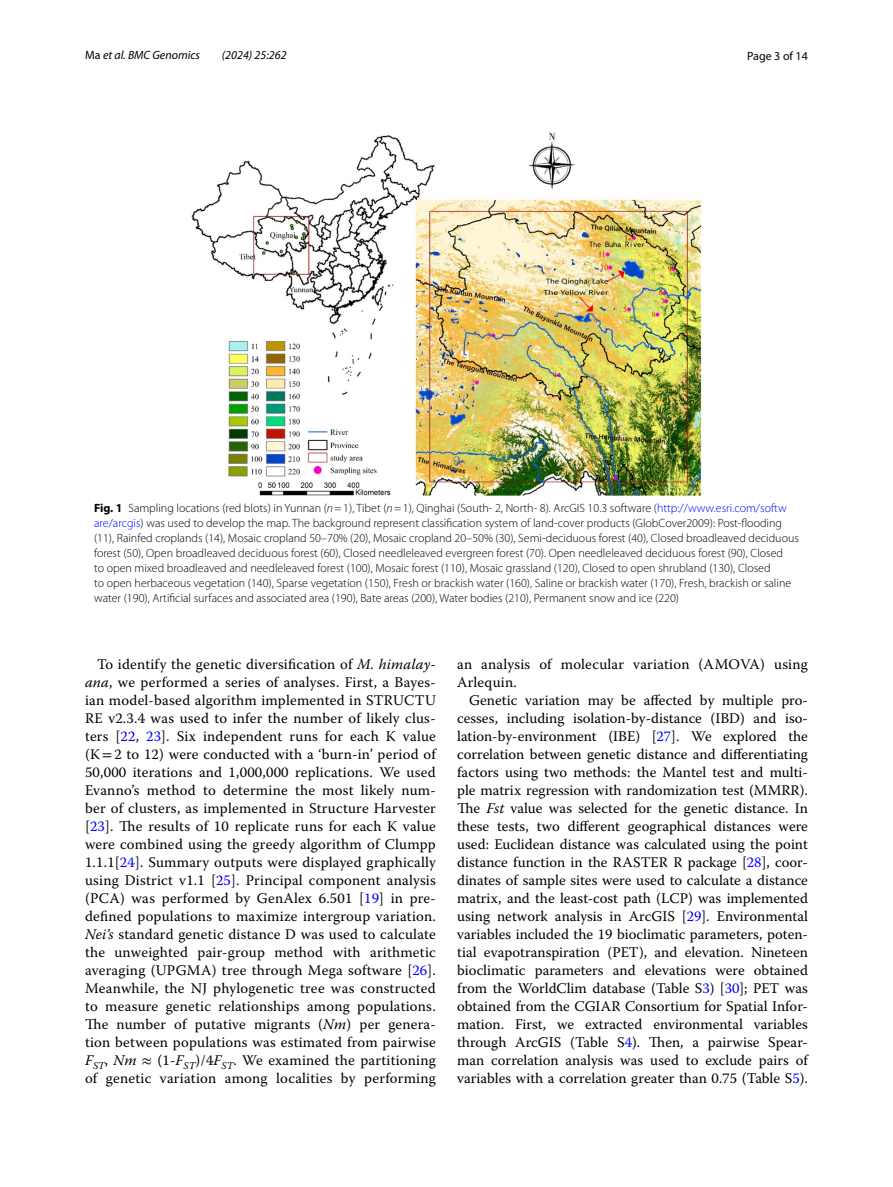
<style>
.page{position:relative;width:893px;height:1187px;background:#fff}
.page>*{position:absolute;margin:0;border:0;box-sizing:border-box;transform-origin:0 0}
.t1{font:14.7px/18px "Warnock Pro";letter-spacing:.015em;color:#000;text-align:justify}
.t2{font:300 12px/15px "Myriad Pro";color:#000}
.t3{font:italic 12px "Myriad Pro";color:#000}
.t4{font:12px "Myriad Pro";color:#000}
.s1{font-style:normal}
.s2{font-weight:700}
.s3{font-style:italic}
.s4{color:#00f}
.s5{font-family:"STIX"}
</style>
<div class="page">
<img style="left:191px;top:133px;width:511px;height:363px">
<p class="t3" style="left:85px;top:48px;width:117px"><span class="s1">Ma</span> et al. BMC Genomics</p>
<p class="t3" style="left:222px;top:48px;width:66px">(2024) 25:262</p>
<p class="t4" style="left:747px;top:48px;width:62px">Page 3 of 14</p>
<p class="t2" style="left:94px;top:500px;width:706px"><span class="s2">Fig. 1</span> Sampling locations (red blots) in Yunnan (<span class="s3">n</span>=1), Tibet (<span class="s3">n</span>=1), Qinghai (South- 2, North- 8). ArcGIS 10.3 software (<span class="s4">http://www.esri.com/softw are/arcgis</span>) was used to develop the map. The background represent classification system of land-cover products (GlobCover2009): Post-flooding (11), Rainfed croplands (14), Mosaic cropland 50–70% (20), Mosaic cropland 20–50% (30), Semi-deciduous forest (40), Closed broadleaved deciduous forest (50), Open broadleaved deciduous forest (60), Closed needleleaved evergreen forest (70). Open needleleaved deciduous forest (90), Closed<br>to open mixed broadleaved and needleleaved forest (100), Mosaic forest (110), Mosaic grassland (120), Closed to open shrubland (130), Closed<br>to open herbaceous vegetation (140), Sparse vegetation (150), Fresh or brackish water (160), Saline or brackish water (170), Fresh, brackish or saline water (190), Artificial surfaces and associated area (190), Bate areas (200), Water bodies (210), Permanent snow and ice (220)</p>
<p class="t1" style="left:85px;top:654px;width:352px;text-indent:12px">To identify the genetic diversification of <span class="s3">M. himalay&shy;ana</span>, we performed a series of analyses. First, a Bayes&shy;ian model-based algorithm implemented in STRUCTU RE v2.3.4 was used to infer the number of likely clus&shy;ters [<span class="s4">22</span>, <span class="s4">23</span>]. Six independent runs for each K value (K<span class="s5">=</span>2 to 12) were conducted with a ‘burn-in’ period of 50,000 iterations and 1,000,000 replications. We used Evanno’s method to determine the most likely num&shy;ber of clusters, as implemented in Structure Harvester [<span class="s4">23</span>]. The results of 10 replicate runs for each K value were combined using the greedy algorithm of Clumpp 1.1.1[<span class="s4">24</span>]. Summary outputs were displayed graphically using District v1.1 [<span class="s4">25</span>]. Principal component analysis (PCA) was performed by GenAlex 6.501 [<span class="s4">19</span>] in pre&shy;defined populations to maximize intergroup variation.<br><span class="s3">Nei’s</span> standard genetic distance D was used to calculate the unweighted pair-group method with arithmetic averaging (UPGMA) tree through Mega software [<span class="s4">26</span>].<br>Meanwhile, the NJ phylogenetic tree was constructed to measure genetic relationships among populations.<br>The number of putative migrants (<span class="s3">Nm</span>) per genera&shy;tion between populations was estimated from pairwise <span class="s3">F</span><sub>ST</sub>, <span class="s3">Nm</span> <span class="s5">≈</span> (1-<span class="s3">F</span><sub>ST</sub>)/4<span class="s3">F</span><sub>ST</sub>. We examined the partitioning of genetic variation among localities by performing</p>
<p class="t1" style="left:457px;top:654px;width:352px">an analysis of molecular variation (AMOVA) using<br>Arlequin.</p>
<p class="t1" style="left:457px;top:690px;width:352px;text-indent:12px">Genetic variation may be affected by multiple pro&shy;cesses, including isolation-by-distance (IBD) and iso&shy;lation-by-environment (IBE) [<span class="s4">27</span>]. We explored the correlation between genetic distance and differentiating factors using two methods: the Mantel test and multi&shy;ple matrix regression with randomization test (MMRR).<br>The <span class="s3">Fst</span> value was selected for the genetic distance. In these tests, two different geographical distances were used: Euclidean distance was calculated using the point distance function in the RASTER R package [<span class="s4">28</span>], coor&shy;dinates of sample sites were used to calculate a distance matrix, and the least-cost path (LCP) was implemented using network analysis in ArcGIS [<span class="s4">29</span>]. Environmental variables included the 19 bioclimatic parameters, poten&shy;tial evapotranspiration (PET), and elevation. Nineteen bioclimatic parameters and elevations were obtained from the WorldClim database (Table S<span class="s4">3</span>) [<span class="s4">30</span>]; PET was obtained from the CGIAR Consortium for Spatial Infor&shy;mation. First, we extracted environmental variables through ArcGIS (Table S<span class="s4">4</span>). Then, a pairwise Spear&shy;man correlation analysis was used to exclude pairs of variables with a correlation greater than 0.75 (Table S<span class="s4">5</span>).</p>
</div>
